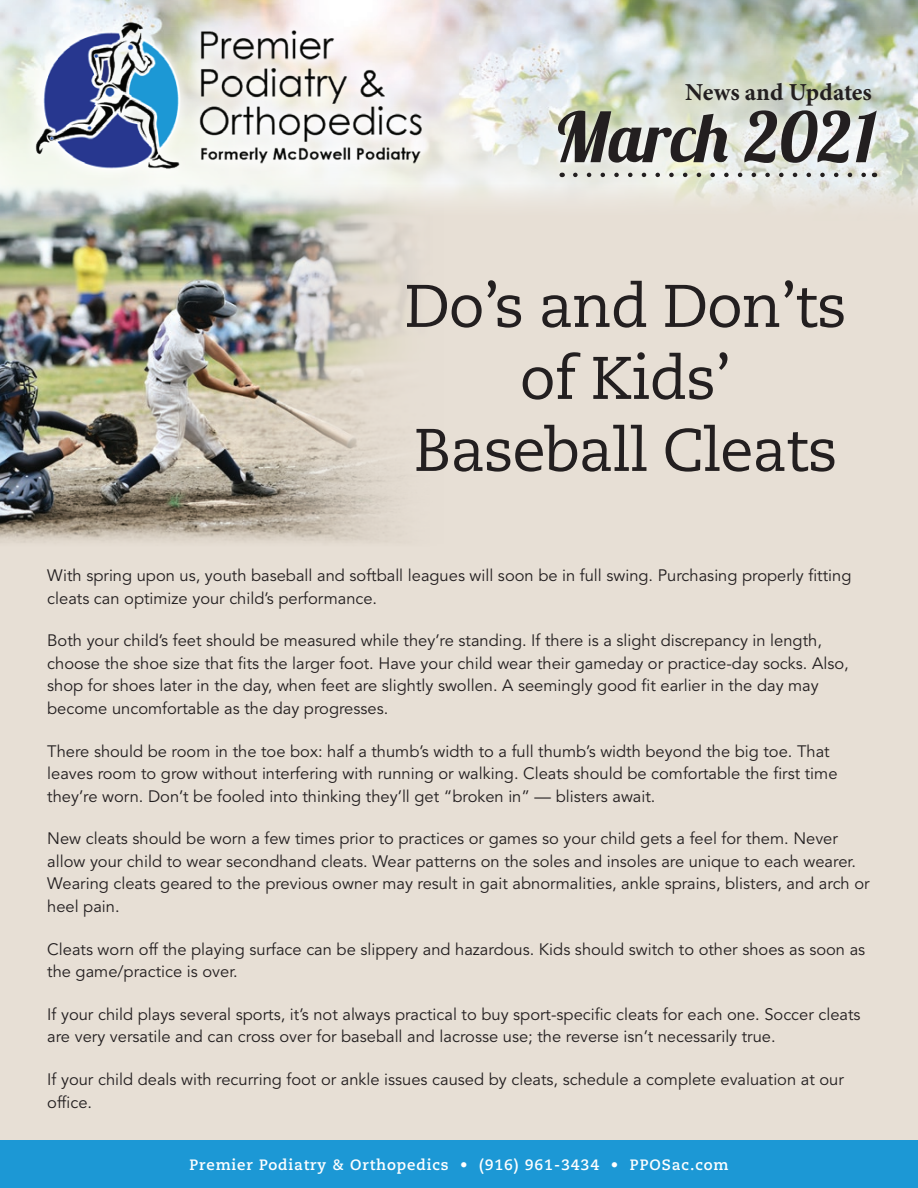
<style>
.page{position:relative;width:918px;height:1188px;background:#fff}
.page>*{position:absolute;margin:0;border:0;box-sizing:border-box;transform-origin:0 0}
.t1{font:69.15px "Lobster 1.3";color:#231f20}
.t2{font:60px/72px "Caecilia LT Std";letter-spacing:-.02em;color:#231f20;text-align:center}
.t3{font:700 24.45px "Minion Pro";letter-spacing:-.005em;color:#231f20}
.t4{font:16.5px/22.5px "Avenir LT Std";color:#231f20}
.t5{font:700 15px "Caecilia LT Std";letter-spacing:.06em;color:#fff}
</style>
<div class="page">
<div style="left:0;top:0;width:918px;height:1157px;background:#e7dfd5"></div>
<img style="left:0;top:223px;width:408px;height:320px">
<img style="left:0;top:0;width:918px;height:223px">
<div style="left:0;top:1140px;width:918px;height:48px;background:#1c98d5"></div>
<div style="left:549px;top:101px;width:337px;height:85px;background:#fff;opacity:.75"></div>
<svg style="left:575px;top:173px;width:292px;height:4px"></svg>
<div style="left:22px;top:9px;width:412px;height:174px;background:#fff;opacity:.98"></div>
<img style="left:30px;top:20px;width:401px;height:152px">
<h3 class="t3" style="left:685px;top:75px;width:188px">News and Updates</h3>
<h1 class="t1" style="left:555px;top:93px;width:322px">March 2021</h1>
<h2 class="t2" style="left:404px;top:271px;width:444px">Do’s and Don’ts of Kids’<br>Baseball Cleats</h2>
<p class="t4" style="left:47px;top:565px;width:806px">With spring upon us, youth baseball and softball leagues will soon be in full swing. Purchasing properly fitting cleats can optimize your child’s performance.</p>
<p class="t4" style="left:47px;top:630px;width:803px">Both your child’s feet should be measured while they’re standing. If there is a slight discrepancy in length, choose the shoe size that fits the larger foot. Have your child wear their gameday or practice-day socks. Also, shop for shoes later in the day, when feet are slightly swollen. A seemingly good fit earlier in the day may become uncomfortable as the day progresses.</p>
<p class="t4" style="left:47px;top:740px;width:792px">There should be room in the toe box: half a thumb’s width to a full thumb’s width beyond the big toe. That leaves room to grow without interfering with running or walking. Cleats should be comfortable the first time they’re worn. Don’t be fooled into thinking they’ll get “broken in” — blisters await.</p>
<p class="t4" style="left:47px;top:828px;width:824px">New cleats should be worn a few times prior to practices or games so your child gets a feel for them. Never allow your child to wear secondhand cleats. Wear patterns on the soles and insoles are unique to each wearer.<br>Wearing cleats geared to the previous owner may result in gait abnormalities, ankle sprains, blisters, and arch or heel pain.</p>
<p class="t4" style="left:47px;top:938px;width:820px">Cleats worn off the playing surface can be slippery and hazardous. Kids should switch to other shoes as soon as the game/practice is over.</p>
<p class="t4" style="left:47px;top:1003px;width:815px">If your child plays several sports, it’s not always practical to buy sport-specific cleats for each one. Soccer cleats are very versatile and can cross over for baseball and lacrosse use; the reverse isn’t necessarily true.</p>
<p class="t4" style="left:47px;top:1069px;width:798px">If your child deals with recurring foot or ankle issues caused by cleats, schedule a complete evaluation at our office.</p>
<p class="t5" style="left:189px;top:1156px;width:541px">Premier Podiatry &amp; Orthopedics • (916) 961-3434 • PPOSac.com</p>
</div>
